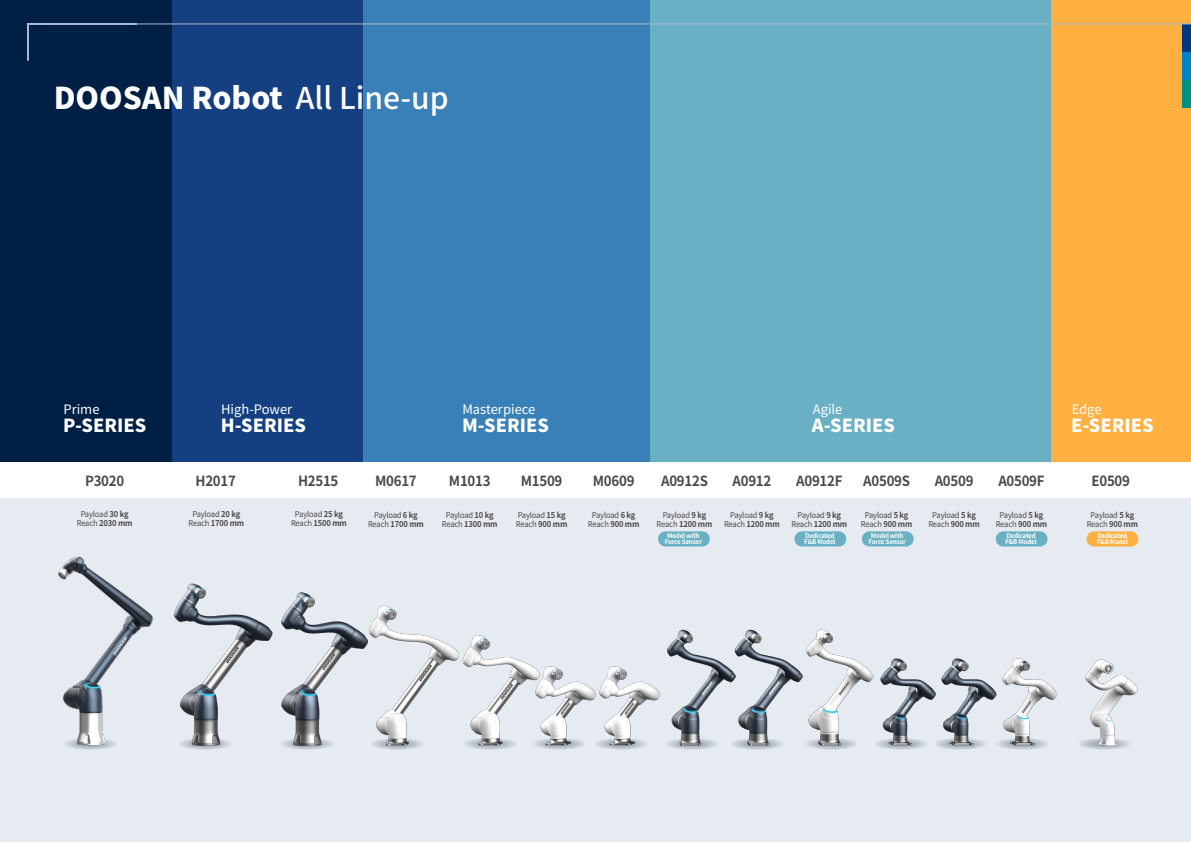
<style>
.page{position:relative;width:1191px;height:842px;background:#e6ebf1}
.page>*{position:absolute;margin:0;border:0;box-sizing:border-box;transform-origin:0 0}
.t1{font:900 30px "Noto Sans CJ Kkr";color:#fff}
.t2{font:900 18px "Noto Sans CJ Kkr";color:#fff}
.t3{font:700 14px "Noto Sans CJ Kkr";letter-spacing:-.02em;color:#4c4949;scale:.95 1}
.t4{font:13px "Noto Sans CJ Kkr";color:#fff}
.t5{font:8px/9px "Noto Sans CJ Kkr";letter-spacing:-.02em;color:#4c4949;text-align:center;scale:.95 1}
.t6{font:700 6.5px/6.5px "Noto Sans CJ Kkr";letter-spacing:-.025em;color:#fff;scale:.95 1}
.s1{font-weight:500}
.s2{font-weight:700}
</style>
<div class="page">
<div style="left:0;top:0;width:172px;height:462px;background:#001f44"></div>
<div style="left:172px;top:0;width:191px;height:462px;background:#143f81"></div>
<div style="left:649px;top:0;width:401px;height:462px;background:#69b0c4"></div>
<div style="left:658px;top:531px;width:52px;height:15px;background:#69b0c4;border-radius:8px"></div>
<div style="left:1050px;top:0;width:141px;height:462px;background:#ffb040"></div>
<div style="left:363px;top:0;width:286px;height:462px;background:#3880b7"></div>
<div style="left:1182px;top:24px;width:9px;height:28px;background:#003780"></div>
<div style="left:1182px;top:52px;width:9px;height:28px;background:#0081c9"></div>
<div style="left:1182px;top:80px;width:9px;height:28px;background:#008f80"></div>
<hr style="left:28px;top:24px;width:1163px;height:1px;background:#a9bbd2">
<svg style="left:27px;top:23px;width:112px;height:38px"></svg>
<svg style="left:520px;top:411px;width:112px;height:87px"></svg>
<img style="left:58px;top:556px;width:96px;height:194px">
<img style="left:173px;top:583px;width:193px;height:167px">
<img style="left:667px;top:629px;width:391px;height:121px">
<img style="left:1079px;top:659px;width:59px;height:91px">
<img style="left:467px;top:635px;width:60px;height:115px">
<img style="left:527px;top:663px;width:64px;height:87px">
<img style="left:591px;top:666px;width:69px;height:84px">
<img style="left:366px;top:605px;width:101px;height:145px">
<div style="left:0;top:462px;width:1191px;height:35px;background:#fff"></div>
<div style="left:794px;top:531px;width:52px;height:15px;background:#69b0c4;border-radius:8px"></div>
<div style="left:995px;top:531px;width:52px;height:15px;background:#69b0c4;border-radius:8px"></div>
<div style="left:1086px;top:531px;width:52px;height:15px;background:#ffb040;border-radius:8px"></div>
<div style="left:862px;top:531px;width:51px;height:15px;background:#69b0c4;border-radius:8px"></div>
<h1 class="t1" style="left:54px;top:81px;width:396px">DOOSAN Robot <span class="s1">All Line-up</span></h1>
<h3 class="t4" style="left:63px;top:401px;width:38px">Prime</h3>
<h2 class="t2" style="left:63px;top:416px;width:84px">P-SERIES</h2>
<h3 class="t4" style="left:221px;top:401px;width:73px">High-Power</h3>
<h2 class="t2" style="left:221px;top:416px;width:86px">H-SERIES</h2>
<h3 class="t4" style="left:462px;top:401px;width:74px">Masterpiece</h3>
<h2 class="t2" style="left:462px;top:416px;width:88px">M-SERIES</h2>
<h3 class="t4" style="left:812px;top:401px;width:31px">Agile</h3>
<h2 class="t2" style="left:812px;top:416px;width:84px">A-SERIES</h2>
<h3 class="t4" style="left:1071px;top:401px;width:31px">Edge</h3>
<h2 class="t2" style="left:1071px;top:416px;width:84px">E-SERIES</h2>
<h3 class="t3" style="left:85px;top:473px;width:43px">P3020</h3>
<p class="t5" style="left:77px;top:510px;width:60px">Payload <span class="s2">30 kg<br></span>Reach <span class="s2">2030 mm</span></p>
<h3 class="t3" style="left:195px;top:473px;width:44px">H2017</h3>
<p class="t5" style="left:188px;top:510px;width:60px">Payload <span class="s2">20 kg<br></span>Reach <span class="s2">1700 mm</span></p>
<h3 class="t3" style="left:298px;top:473px;width:44px">H2515</h3>
<p class="t5" style="left:291px;top:510px;width:60px">Payload <span class="s2">25 kg<br></span>Reach <span class="s2">1500 mm</span></p>
<h3 class="t3" style="left:375px;top:473px;width:45px">M0617</h3>
<p class="t5" style="left:368px;top:510px;width:60px">Payload <span class="s2">6 kg<br></span>Reach <span class="s2">1700 mm</span></p>
<h3 class="t3" style="left:449px;top:473px;width:45px">M1013</h3>
<p class="t5" style="left:442px;top:510px;width:60px">Payload <span class="s2">10 kg<br></span>Reach <span class="s2">1300 mm</span></p>
<h3 class="t3" style="left:521px;top:473px;width:45px">M1509</h3>
<p class="t5" style="left:516px;top:510px;width:56px;text-align:left">Payload <span class="s2">15 kg<br></span>Reach <span class="s2">900 mm</span></p>
<h3 class="t3" style="left:593px;top:473px;width:45px">M0609</h3>
<p class="t5" style="left:588px;top:510px;width:56px">Payload <span class="s2">6 kg<br></span>Reach <span class="s2">900 mm</span></p>
<h3 class="t3" style="left:661px;top:473px;width:51px">A0912S</h3>
<p class="t5" style="left:656px;top:510px;width:60px">Payload <span class="s2">9 kg<br></span>Reach <span class="s2">1200 mm</span></p>
<h3 class="t3" style="left:732px;top:473px;width:42px">A0912</h3>
<p class="t5" style="left:724px;top:510px;width:60px">Payload <span class="s2">9 kg<br></span>Reach <span class="s2">1200 mm</span></p>
<h3 class="t3" style="left:796px;top:473px;width:50px">A0912F</h3>
<p class="t5" style="left:791px;top:510px;width:60px">Payload <span class="s2">9 kg<br></span>Reach <span class="s2">1200 mm</span></p>
<h3 class="t3" style="left:863px;top:473px;width:51px">A0509S</h3>
<p class="t5" style="left:861px;top:510px;width:56px">Payload <span class="s2">5 kg<br></span>Reach <span class="s2">900 mm</span></p>
<h3 class="t3" style="left:934px;top:473px;width:42px">A0509</h3>
<p class="t5" style="left:928px;top:510px;width:56px">Payload <span class="s2">5 kg<br></span>Reach <span class="s2">900 mm</span></p>
<h3 class="t3" style="left:998px;top:473px;width:50px">A0509F</h3>
<p class="t5" style="left:995px;top:510px;width:56px">Payload <span class="s2">5 kg<br></span>Reach <span class="s2">900 mm</span></p>
<h3 class="t3" style="left:1091px;top:473px;width:42px">E0509</h3>
<p class="t5" style="left:1086px;top:510px;width:56px">Payload <span class="s2">5 kg<br></span>Reach <span class="s2">900 mm</span></p>
<p class="t6" style="left:664px;top:532px;width:41px;text-align:center">Model with<br>Force Sensor</p>
<p class="t6" style="left:804px;top:532px;width:34px">Dedicated<br>F&amp;B Model</p>
<p class="t6" style="left:1005px;top:532px;width:34px">Dedicated<br>F&amp;B Model</p>
<p class="t6" style="left:1096px;top:532px;width:34px">Dedicated<br>F&amp;B Model</p>
<p class="t6" style="left:868px;top:532px;width:41px;text-align:center">Model with<br>Force Sensor</p>
</div>
